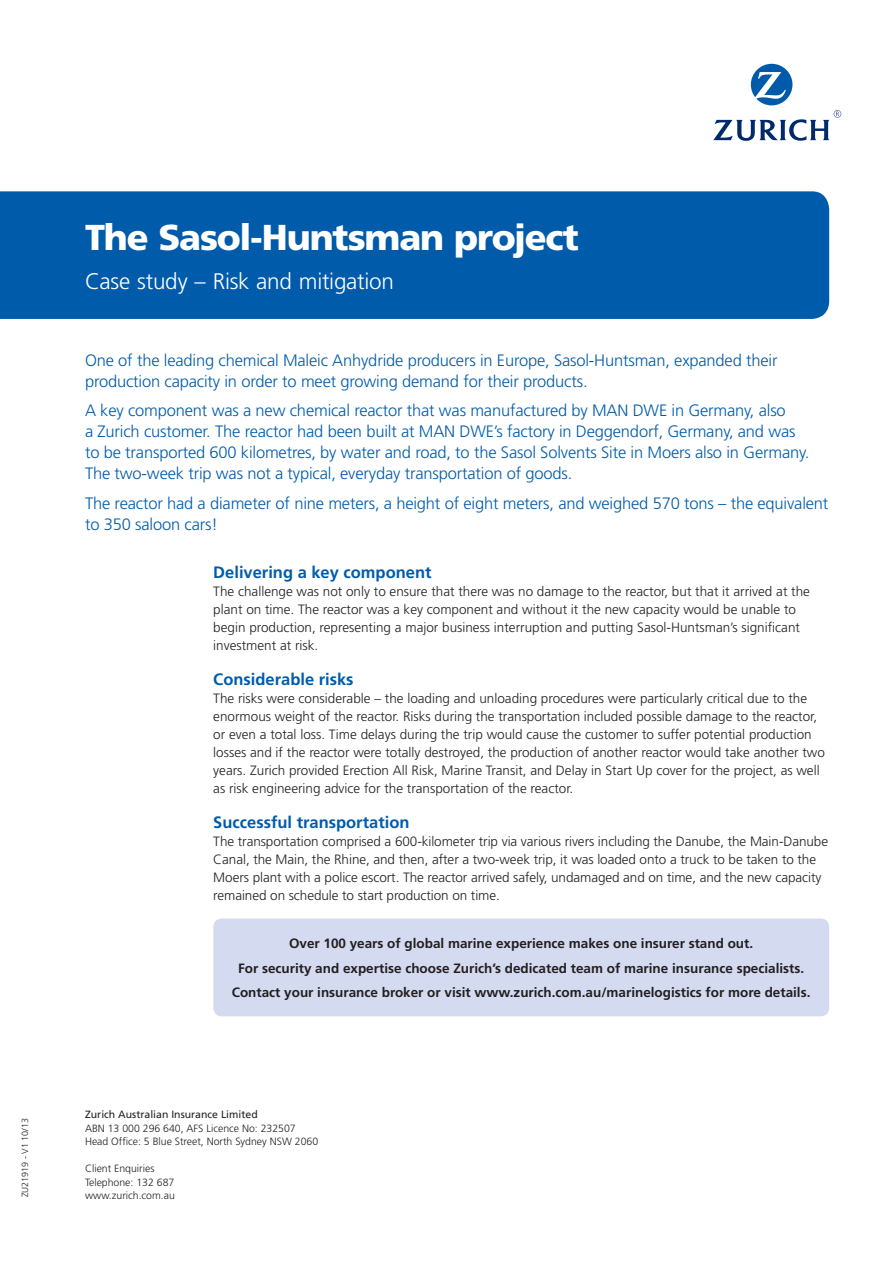
<style>
.page{position:relative;width:893px;height:1263px;background:#fff}
.page>*{position:absolute;margin:0;border:0;box-sizing:border-box;transform-origin:0 0}
.Main_title{font:900 36px "Frutiger";letter-spacing:-.035em;color:#fff}
.Title_sub{font:300 22.5px "Frutiger";letter-spacing:-.01em;color:#fff}
.Intro_text{font:300 16.5px/21px "Frutiger";letter-spacing:-.01em;color:#005bab}
.Head_2{font:700 16.5px "Frutiger";color:#005bab}
.Body_text{font:300 13.5px/18px "Frutiger";color:#231f20}
.t1{font:700 13.5px "Frutiger";color:#231f20}
.Address{font:300 10.5px/13.5px "Frutiger";color:#231f20}
.Body_text-2{font:300 9px "Frutiger";color:#231f20}
.s1{font-weight:400}
</style>
<div class="page">
<svg style="left:713px;top:64px;width:128px;height:77px"></svg>
<div style="left:0;top:191px;width:829px;height:128px;background:#005bab"></div>
<div style="left:213px;top:918px;width:616px;height:98px;background:#d4daef;border-radius:9px"></div>
<p class="Body_text-2" style="left:20px;top:1197px;width:81px;rotate:-90deg">ZU21919 - V1 10/13</p>
<p class="Main_title" style="left:85px;top:215px;width:495px">The Sasol-Huntsman project</p>
<p class="Title_sub" style="left:85px;top:268px;width:310px">Case study – Risk and mitigation</p>
<p class="Intro_text" style="left:85px;top:350px;width:694px">One of the leading chemical Maleic Anhydride producers in Europe, Sasol-Huntsman, expanded their production capacity in order to meet growing demand for their products.</p>
<p class="Intro_text" style="left:85px;top:400px;width:726px">A key component was a new chemical reactor that was manufactured by MAN DWE in Germany, also<br>a Zurich customer. The reactor had been built at MAN DWE’s factory in Deggendorf, Germany, and was to be transported 600 kilometres, by water and road, to the Sasol Solvents Site in Moers also in Germany.<br>The two-week trip was not a typical, everyday transportation of goods.</p>
<p class="Intro_text" style="left:85px;top:493px;width:745px">The reactor had a diameter of nine meters, a height of eight meters, and weighed 570 tons – the equivalent to 350 saloon cars!</p>
<p class="Head_2" style="left:213px;top:563px;width:220px">Delivering a key component</p>
<p class="Body_text" style="left:213px;top:583px;width:598px">The challenge was not only to ensure that there was no damage to the reactor, but that it arrived at the plant on time. The reactor was a key component and without it the new capacity would be unable to begin production, representing a major business interruption and putting Sasol-Huntsman’s significant investment at risk.</p>
<p class="Head_2" style="left:213px;top:670px;width:142px">Considerable risks</p>
<p class="Body_text" style="left:213px;top:690px;width:613px">The risks were considerable – the loading and unloading procedures were particularly critical due to the enormous weight of the reactor. Risks during the transportation included possible damage to the reactor, or even a total loss. Time delays during the trip would cause the customer to suffer potential production losses and if the reactor were totally destroyed, the production of another reactor would take another two years. Zurich provided Erection All Risk, Marine Transit, and Delay in Start Up cover for the project, as well as risk engineering advice for the transportation of the reactor.</p>
<p class="Head_2" style="left:213px;top:813px;width:198px">Successful transportation</p>
<p class="Body_text" style="left:213px;top:833px;width:616px">The transportation comprised a 600-kilometer trip via various rivers including the Danube, the Main-Danube Canal, the Main, the Rhine, and then, after a two-week trip, it was loaded onto a truck to be taken to the Moers plant with a police escort. The reactor arrived safely, undamaged and on time, and the new capacity remained on schedule to start production on time.</p>
<p class="t1" style="left:289px;top:936px;width:466px">Over 100 years of global marine experience makes one insurer stand out.</p>
<p class="t1" style="left:238px;top:960px;width:568px">For security and expertise choose Zurich’s dedicated team of marine insurance specialists.</p>
<p class="t1" style="left:232px;top:984px;width:580px">Contact your insurance broker or visit www.zurich.com.au/marinelogistics for more details.</p>
<p class="Address" style="left:85px;top:1108px;width:212px"><span class="s1">Zurich Australian Insurance Limited<br></span>ABN 13 000 296 640, AFS Licence No: 232507</p>
<p class="Address" style="left:85px;top:1135px;width:235px">Head Office: 5 Blue Street, North Sydney NSW 2060</p>
<p class="Address" style="left:85px;top:1162px;width:91px">Client Enquiries<br>Telephone: 132 687</p>
<p class="Address" style="left:85px;top:1189px;width:91px">www.zurich.com.au</p>
</div>
